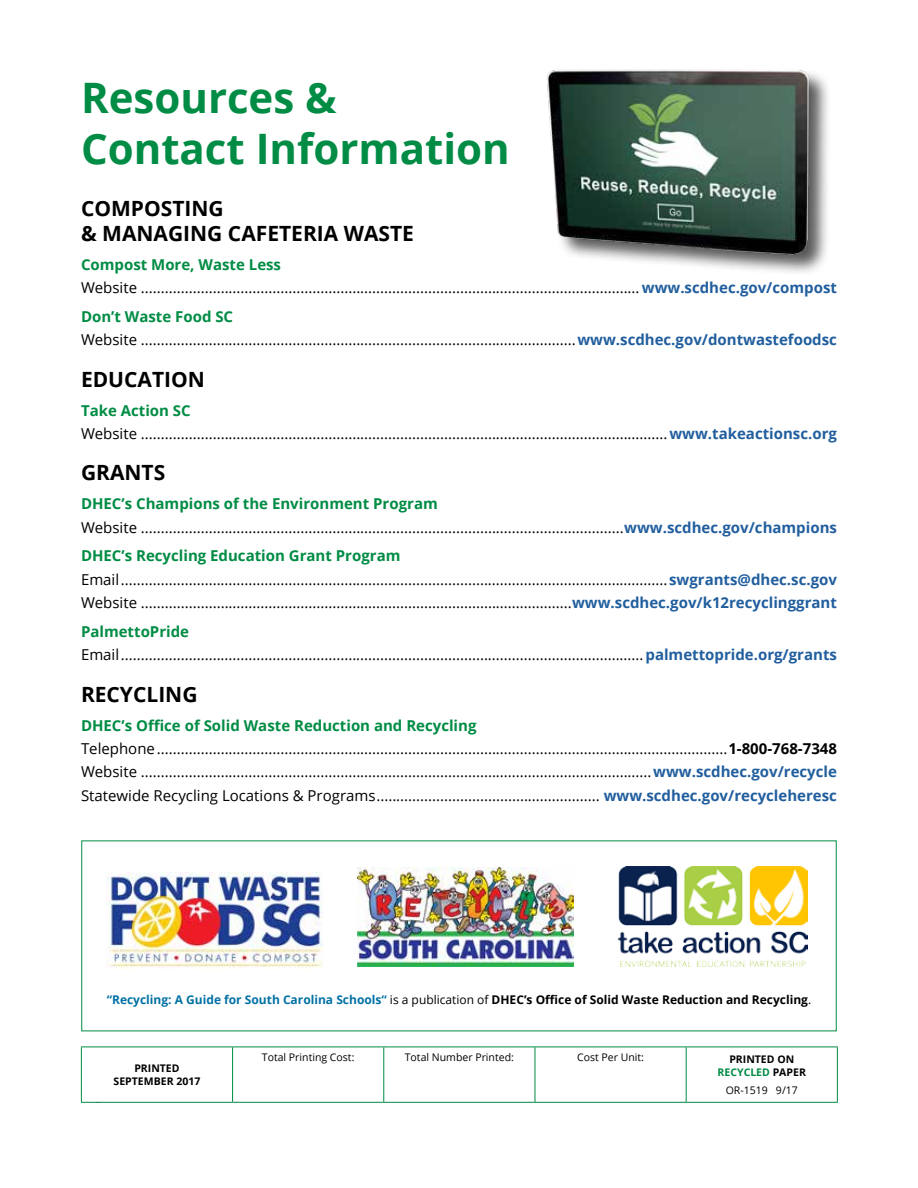
<style>
.page{position:relative;width:918px;height:1188px;background:#fff}
.page>*{position:absolute;margin:0;border:0;box-sizing:border-box;transform-origin:0 0}
.t1{font:700 42px/50.4px "Open Sans";color:#008c44}
.t2{font:700 21px/25.2px "Open Sans";color:#000}
.t3{font:15px/23.4px "Open Sans";color:#000}
.t4{font:700 12px "Open Sans";color:#000}
.t5{font:10.5px "Open Sans";color:#000}
.t6{font:700 10.5px/12.6px "Open Sans";color:#000;text-align:center}
.s1{font-weight:700;color:#008c44}
.s2{font-weight:700;color:#215e9e}
.s3{font-weight:700}
.s4{color:#0071a5}
.s5{font-weight:400}
.s6{color:#008c44}
</style>
<div class="page">
<img style="left:619px;top:867px;width:189px;height:99px">
<img style="left:106px;top:873px;width:216px;height:95px">
<img style="left:358px;top:867px;width:216px;height:99px">
<div style="left:547px;top:68px;width:284px;height:208px;background:#000;opacity:.65"></div>
<img style="left:546px;top:68px;width:274px;height:196px">
<svg style="left:82px;top:1048px;width:755px;height:54px"></svg>
<hr style="left:81px;top:1047px;width:152px;height:1px;background:#008c44">
<hr style="left:81px;top:1047px;width:1px;height:55px;background:#008c44">
<hr style="left:233px;top:1047px;width:151px;height:1px;background:#008c44">
<hr style="left:232px;top:1047px;width:1px;height:55px;background:#008c44">
<hr style="left:384px;top:1047px;width:151px;height:1px;background:#008c44">
<hr style="left:383px;top:1047px;width:1px;height:55px;background:#008c44">
<hr style="left:535px;top:1047px;width:151px;height:1px;background:#008c44">
<hr style="left:535px;top:1047px;width:1px;height:55px;background:#008c44">
<hr style="left:686px;top:1047px;width:152px;height:1px;background:#008c44">
<hr style="left:686px;top:1047px;width:1px;height:55px;background:#008c44">
<hr style="left:837px;top:1047px;width:1px;height:55px;background:#008c44">
<hr style="left:81px;top:1102px;width:152px;height:1px;background:#008c44">
<hr style="left:233px;top:1102px;width:151px;height:1px;background:#008c44">
<hr style="left:384px;top:1102px;width:151px;height:1px;background:#008c44">
<hr style="left:535px;top:1102px;width:151px;height:1px;background:#008c44">
<hr style="left:686px;top:1102px;width:152px;height:1px;background:#008c44">
<h1 class="t1" style="left:81px;top:72px;width:430px">Resources &amp;<br>Contact Information</h1>
<h2 class="t2" style="left:81px;top:195px;width:335px">COMPOSTING<br>&amp; MANAGING CAFETERIA WASTE</h2>
<p class="t3" style="left:81px;top:252px;width:757px"><span class="s1">Compost More, Waste Less<br></span>Website ............................................................................................................................. <span class="s2">www.scdhec.gov/compost</span></p>
<p class="t3" style="left:81px;top:304px;width:757px"><span class="s1">Don’t Waste Food SC<br></span>Website .............................................................................................................<span class="s2">www.scdhec.gov/dontwastefoodsc</span></p>
<h2 class="t2" style="left:81px;top:366px;width:125px">EDUCATION</h2>
<p class="t3" style="left:81px;top:398px;width:757px"><span class="s1">Take Action SC<br></span>Website ....................................................................................................................................<span class="s2">www.takeactionsc.org</span></p>
<h2 class="t2" style="left:81px;top:460px;width:86px">GRANTS</h2>
<p class="t3" style="left:81px;top:492px;width:757px"><span class="s1">DHEC’s Champions of the Environment Program<br></span>Website .........................................................................................................................<span class="s2">www.scdhec.gov/champions</span></p>
<p class="t3" style="left:81px;top:544px;width:757px"><span class="s1">DHEC’s Recycling Education Grant Program<br></span>Email.........................................................................................................................................<span class="s2">swgrants@dhec.sc.gov<br></span>Website ............................................................................................................<span class="s2">www.scdhec.gov/k12recyclinggrant</span></p>
<p class="t3" style="left:81px;top:619px;width:757px"><span class="s1">PalmettoPride<br></span>Email...................................................................................................................................<span class="s2">palmettopride.org/grants</span></p>
<h2 class="t2" style="left:81px;top:681px;width:118px">RECYCLING</h2>
<p class="t3" style="left:81px;top:713px;width:758px"><span class="s1">DHEC’s Office of Solid Waste Reduction and Recycling </span>Telephone...............................................................................................................................................<span class="s3">1-800-768-7348<br></span>Website ................................................................................................................................<span class="s2">www.scdhec.gov/recycle </span>Statewide Recycling Locations &amp; Programs........................................................ <span class="s2">www.scdhec.gov/recycleheresc</span></p>
<p class="t4" style="left:107px;top:991px;width:706px"><span class="s4">“Recycling: A Guide for South Carolina Schools“</span> <span class="s5">is a publication of</span> DHEC’s Office of Solid Waste Reduction and Recycling<span class="s5">.</span></p>
<p class="t6" style="left:114px;top:1062px;width:88px">PRINTED<br>SEPTEMBER 2017</p>
<p class="t5" style="left:262px;top:1050px;width:94px">Total Printing Cost:</p>
<p class="t5" style="left:405px;top:1050px;width:111px">Total Number Printed:</p>
<p class="t5" style="left:577px;top:1050px;width:68px">Cost Per Unit:</p>
<p class="t6" style="left:718px;top:1053px;width:90px">PRINTED ON<br><span class="s6">RECYCLED</span> PAPER</p>
<p class="t5" style="left:726px;top:1083px;width:74px">OR-1519 9/17</p>
</div>
